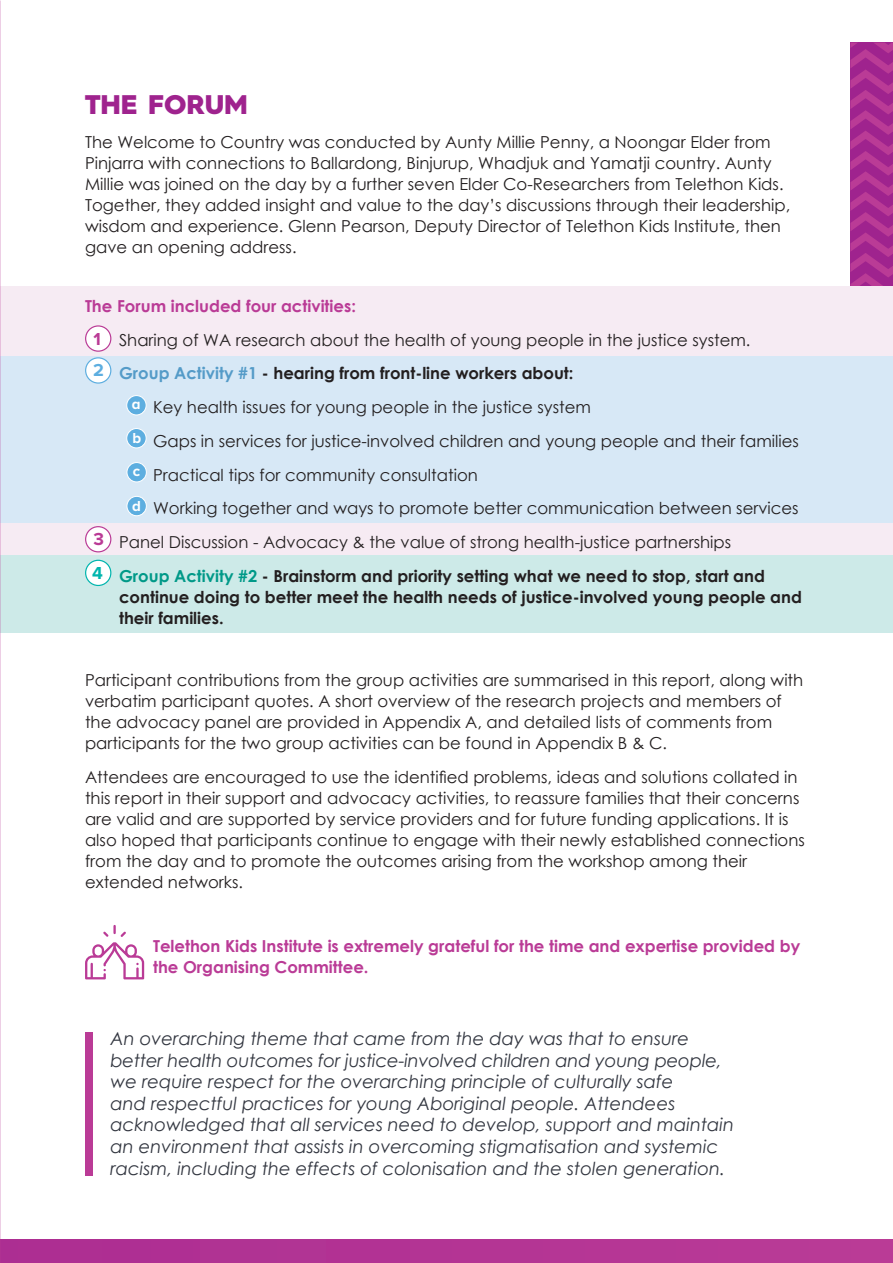
<style>
.page{position:relative;width:893px;height:1263px;background:#fff}
.page>*{position:absolute;margin:0;border:0;box-sizing:border-box;transform-origin:0 0}
.t1{font:900 27px "Hurme Geometric Sans 4";color:#9f238e}
.t2{font:italic 18px/21.6px "Century Gothic";color:#323640}
.t3{font:700 18px "Proxima Nova A";color:#ba3b96}
.t4{font:700 18px "Proxima Nova A";color:#5daee0}
.t5{font:700 18px "Proxima Nova A";color:#00b5ae}
.t6{font:16.5px/21px "Century Gothic";color:#231f20}
.t7{font:700 16.5px/21px "Century Gothic";color:#231f20}
.t8{font:700 16.5px/21px "Century Gothic";color:#ba3b96}
.t9{font:700 15px/32.5px "Proxima Nova A";color:#fff}
.s1{color:#549bc8}
.s2{color:#098}
</style>
<div class="page">
<div style="left:0;top:1239px;width:893px;height:24px;background:#b33494"></div>
<svg style="left:850px;top:43px;width:43px;height:244px;background:#aa2d91"></svg>
<div style="left:0;top:555px;width:893px;height:77px;background:#cdeae8"></div>
<div style="left:0;top:522px;width:893px;height:33px;background:#f6ebf3"></div>
<div style="left:0;top:356px;width:893px;height:167px;background:#d7e8f6"></div>
<div style="left:0;top:287px;width:893px;height:69px;background:#f6ebf3"></div>
<div style="left:86px;top:326px;width:25px;height:25px;background:#fff;border-radius:50%"></div>
<div style="left:85px;top:325px;width:26px;height:27px;border:1px solid #ba3b96;border-radius:50%"></div>
<div style="left:86px;top:358px;width:25px;height:25px;background:#fff;border-radius:50%"></div>
<div style="left:85px;top:357px;width:26px;height:27px;border:1px solid #5daee0;border-radius:50%"></div>
<div style="left:127px;top:396px;width:19px;height:19px;background:#5daee0;border-radius:50%"></div>
<div style="left:126px;top:395px;width:21px;height:20px;border:1px solid #fff;border-radius:50%"></div>
<div style="left:86px;top:527px;width:25px;height:25px;background:#fff;border-radius:50%"></div>
<div style="left:85px;top:526px;width:26px;height:26px;border:1px solid #ba3b96;border-radius:50%"></div>
<div style="left:86px;top:560px;width:25px;height:25px;background:#fff;border-radius:50%"></div>
<div style="left:85px;top:560px;width:26px;height:26px;border:1px solid #00b5ae;border-radius:50%"></div>
<div style="left:127px;top:428px;width:19px;height:20px;background:#5daee0;border-radius:50%"></div>
<div style="left:126px;top:428px;width:21px;height:20px;border:1px solid #fff;border-radius:50%"></div>
<div style="left:127px;top:462px;width:19px;height:20px;background:#5daee0;border-radius:50%"></div>
<div style="left:126px;top:462px;width:21px;height:20px;border:1px solid #fff;border-radius:50%"></div>
<div style="left:127px;top:496px;width:19px;height:20px;background:#5daee0;border-radius:50%"></div>
<div style="left:126px;top:496px;width:21px;height:20px;border:1px solid #fff;border-radius:50%"></div>
<svg style="left:85px;top:925px;width:59px;height:54px"></svg>
<div style="left:85px;top:1032px;width:7px;height:144px;background:#ba3b96"></div>
<h1 class="t1" style="left:85px;top:85px;width:164px">THE FORUM</h1>
<p class="t6" style="left:85px;top:131px;width:707px">The Welcome to Country was conducted by Aunty Millie Penny, a Noongar Elder from Pinjarra with connections to Ballardong, Binjurup, Whadjuk and Yamatji country. Aunty Millie was joined on the day by a further seven Elder Co-Researchers from Telethon Kids.<br>Together, they added insight and value to the day’s discussions through their leadership, wisdom and experience. Glenn Pearson, Deputy Director of Telethon Kids Institute, then gave an opening address.</p>
<p class="t8" style="left:85px;top:295px;width:272px">The Forum included four activities:</p>
<p class="t6" style="left:119px;top:329px;width:633px">Sharing of WA research about the health of young people in the justice system.</p>
<p class="t7" style="left:119px;top:362px;width:456px"><span class="s1">Group Activity #1</span> - hearing from front-line workers about:</p>
<p class="t6" style="left:153px;top:396px;width:439px">Key health issues for young people in the justice system</p>
<p class="t6" style="left:153px;top:430px;width:647px">Gaps in services for justice-involved children and young people and their families</p>
<p class="t6" style="left:153px;top:464px;width:326px">Practical tips for community consultation</p>
<p class="t6" style="left:153px;top:498px;width:647px">Working together and ways to promote better communication between services</p>
<p class="t6" style="left:119px;top:531px;width:614px">Panel Discussion - Advocacy &amp; the value of strong health-justice partnerships</p>
<p class="t7" style="left:119px;top:565px;width:647px"><span class="s2">Group Activity #2</span> - Brainstorm and priority setting what we need to stop, start and</p>
<p class="t7" style="left:119px;top:586px;width:684px">continue doing to better meet the health needs of justice-involved young people and their families.</p>
<p class="t3" style="left:94px;top:328px;width:9px">1</p>
<p class="t4" style="left:93px;top:359px;width:12px">2</p>
<p class="t9" style="left:132px;top:387px;width:10px">a</p>
<p class="t9" style="left:132px;top:421px;width:10px">b c</p>
<p class="t9" style="left:132px;top:489px;width:10px">d</p>
<p class="t3" style="left:94px;top:529px;width:12px">3</p>
<p class="t5" style="left:92px;top:562px;width:12px">4</p>
<p class="t6" style="left:85px;top:669px;width:720px">Participant contributions from the group activities are summarised in this report, along with verbatim participant quotes. A short overview of the research projects and members of the advocacy panel are provided in Appendix A, and detailed lists of comments from participants for the two group activities can be found in Appendix B &amp; C.</p>
<p class="t6" style="left:85px;top:766px;width:721px">Attendees are encouraged to use the identified problems, ideas and solutions collated in this report in their support and advocacy activities, to reassure families that their concerns are valid and are supported by service providers and for future funding applications. It is also hoped that participants continue to engage with their newly established connections from the day and to promote the outcomes arising from the workshop among their extended networks.</p>
<p class="t8" style="left:153px;top:934px;width:649px">Telethon Kids Institute is extremely grateful for the time and expertise provided by the Organising Committee.</p>
<p class="t2" style="left:111px;top:1027px;width:625px">An overarching theme that came from the day was that to ensure better health outcomes for justice-involved children and young people, we require respect for the overarching principle of culturally safe<br>and respectful practices for young Aboriginal people. Attendees acknowledged that all services need to develop, support and maintain an environment that assists in overcoming stigmatisation and systemic racism, including the effects of colonisation and the stolen generation.</p>
</div>
